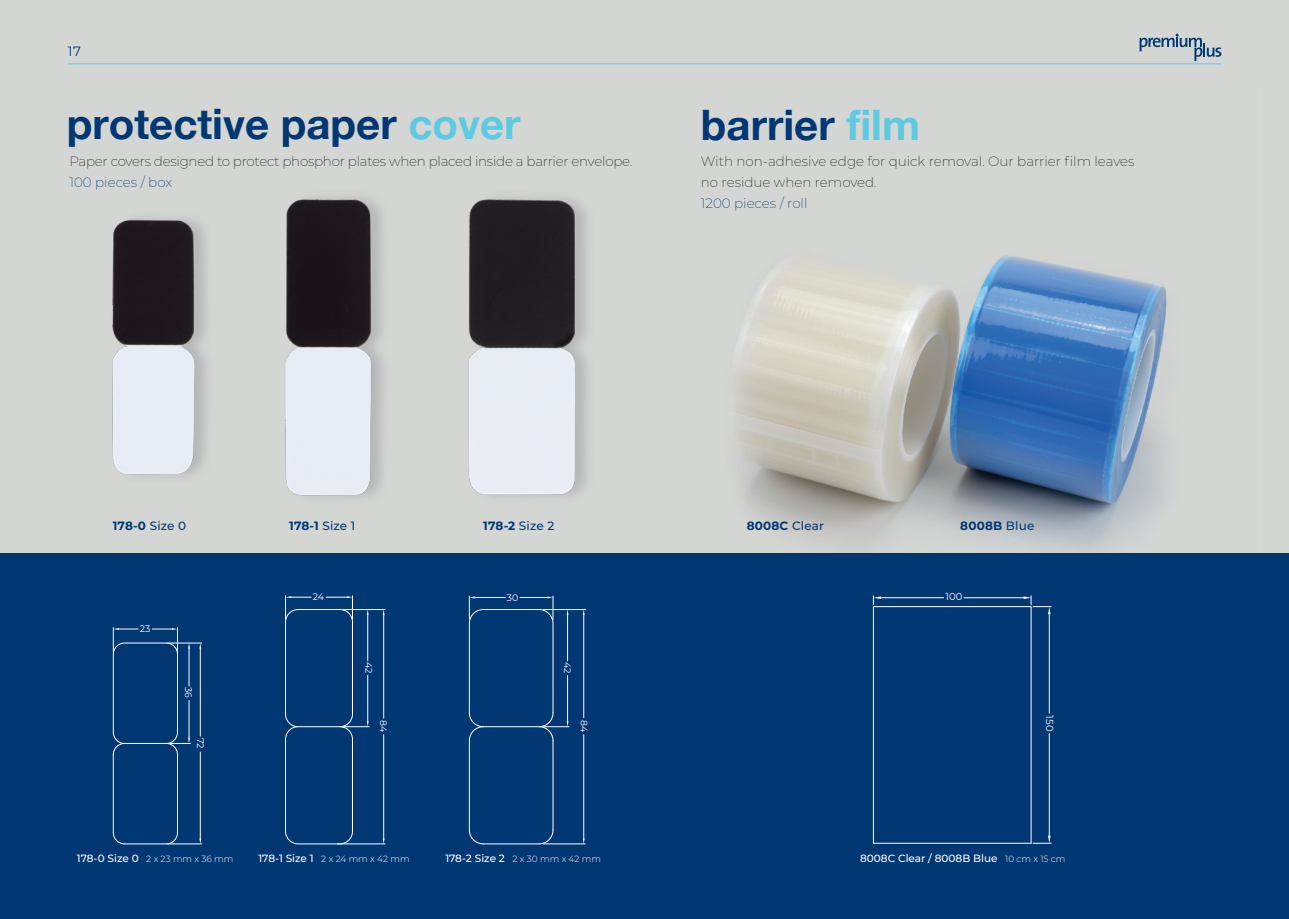
<style>
.page{position:relative;width:1289px;height:919px;background:#fff}
.page>*{position:absolute;margin:0;border:0;box-sizing:border-box;transform-origin:0 0}
.t1{font:700 42px "Helvetica Neue";color:#013874}
.t2{font:200 13.5px/21px "Montserrat";color:#231f20}
.t3{font:200 13.5px "Montserrat";letter-spacing:-.02em;color:#231f20}
.t4{font:200 13.5px "Montserrat";color:#013874}
.t5{font:13.5px "Montserrat";color:#013874}
.t6{font:700 12px "Montserrat";letter-spacing:.015em;color:#013874}
.t7{font:500 10.5px "Montserrat";color:#fff}
.t8{font:10.2px "Montserrat";color:#fff}
.t9{font:9.45px "Montserrat";color:#fff}
.t10{font:300 9px "Montserrat";color:#fff}
.s1{color:#5ecae1}
.s2{font-weight:500}
.s3{font-weight:500;font-size:10.5px}
.s4{font-weight:300;font-size:9px}
</style>
<div class="page">
<div style="left:0;top:0;width:1288px;height:918px;background:#d4d6d4"></div>
<img style="left:68px;top:197px;width:550px;height:357px">
<img style="left:647px;top:255px;width:613px;height:299px">
<div style="left:0;top:554px;width:1288px;height:364px;background:#013874"></div>
<hr style="left:177px;top:754px;width:1px;height:78px;background:#fff">
<svg style="left:166px;top:832px;width:12px;height:12px"></svg>
<hr style="left:113px;top:754px;width:1px;height:78px;background:#fff">
<hr style="left:124px;top:843px;width:42px;height:1px;background:#fff">
<svg style="left:112px;top:831px;width:13px;height:13px"></svg>
<hr style="left:168px;top:642px;width:34px;height:1px;background:#fff">
<hr style="left:168px;top:843px;width:34px;height:1px;background:#fff">
<hr style="left:200px;top:648px;width:1px;height:88px;background:#fff">
<hr style="left:200px;top:752px;width:1px;height:86px;background:#fff">
<svg style="left:112px;top:627px;width:78px;height:128px"></svg>
<hr style="left:337px;top:843px;width:48px;height:1px;background:#fff">
<hr style="left:343px;top:609px;width:42px;height:1px;background:#fff">
<hr style="left:383px;top:734px;width:1px;height:104px;background:#fff">
<hr style="left:383px;top:615px;width:1px;height:103px;background:#fff">
<svg style="left:285px;top:595px;width:84px;height:249px"></svg>
<div style="left:873px;top:606px;width:158px;height:237px;border:1px solid #fff"></div>
<hr style="left:1049px;top:614px;width:1px;height:99px;background:#fff">
<hr style="left:1049px;top:733px;width:1px;height:102px;background:#fff">
<svg style="left:1033px;top:835px;width:18px;height:8px"></svg>
<hr style="left:963px;top:597px;width:60px;height:1px;background:#fff">
<hr style="left:881px;top:597px;width:62px;height:1px;background:#fff">
<svg style="left:1023px;top:595px;width:28px;height:19px"></svg>
<svg style="left:873px;top:595px;width:8px;height:9px"></svg>
<hr style="left:552px;top:740px;width:1px;height:89px;background:#fff">
<svg style="left:539px;top:829px;width:15px;height:15px"></svg>
<hr style="left:469px;top:740px;width:1px;height:89px;background:#fff">
<hr style="left:483px;top:843px;width:56px;height:1px;background:#fff">
<svg style="left:468px;top:829px;width:16px;height:15px"></svg>
<hr style="left:543px;top:609px;width:43px;height:1px;background:#fff">
<hr style="left:543px;top:843px;width:42px;height:1px;background:#fff">
<hr style="left:583px;top:615px;width:1px;height:102px;background:#fff">
<hr style="left:583px;top:734px;width:1px;height:104px;background:#fff">
<svg style="left:468px;top:596px;width:101px;height:145px"></svg>
<hr style="left:68px;top:63px;width:1153px;height:1px;background:#5fcae2">
<svg style="left:1139px;top:33px;width:82px;height:28px"></svg>
<p class="t5" style="left:68px;top:42px;width:15px">17</p>
<h1 class="t1" style="left:67px;top:91px;width:455px">protective paper <span class="s1">cover</span></h1>
<h1 class="t1" style="left:701px;top:92px;width:221px">barrier <span class="s1">film</span></h1>
<p class="t2" style="left:701px;top:151px;width:435px">With non-adhesive edge for quick removal. Our barrier film leaves no residue when removed.</p>
<p class="t4" style="left:701px;top:194px;width:108px">1200 pieces / roll</p>
<p class="t3" style="left:69px;top:152px;width:564px">Paper covers designed to protect phosphor plates when placed inside a barrier envelope.</p>
<p class="t4" style="left:69px;top:173px;width:104px">100 pieces / box</p>
<p class="t6" style="left:113px;top:517px;width:75px">178-0 <span class="s2">Size 0</span></p>
<p class="t6" style="left:289px;top:517px;width:68px">178-1 <span class="s2">Size 1</span></p>
<p class="t6" style="left:483px;top:517px;width:73px">178-2 <span class="s2">Size 2</span></p>
<p class="t6" style="left:746px;top:517px;width:79px">8008C <span class="s2">Clear</span></p>
<p class="t6" style="left:960px;top:517px;width:76px">8008B <span class="s2">Blue</span></p>
<p class="t9" style="left:140px;top:622px;width:12px">23</p>
<p class="t9" style="left:195px;top:686px;width:13px;rotate:90deg">36</p>
<p class="t9" style="left:207px;top:737px;width:12px;rotate:90deg">72</p>
<p class="t9" style="left:313px;top:590px;width:13px">24</p>
<p class="t9" style="left:375px;top:661px;width:13px;rotate:90deg">42</p>
<p class="t9" style="left:390px;top:720px;width:14px;rotate:90deg">84</p>
<p class="t9" style="left:507px;top:591px;width:13px">30</p>
<p class="t9" style="left:574px;top:661px;width:13px;rotate:90deg">42</p>
<p class="t9" style="left:590px;top:720px;width:14px;rotate:90deg">84</p>
<p class="t10" style="left:77px;top:852px;width:158px"><span class="s3">178-0 Size 0</span> 2 x 23 mm x 36 mm</p>
<p class="t10" style="left:445px;top:852px;width:157px"><span class="s3">178-2 Size 2</span> 2 x 30 mm x 42 mm</p>
<p class="t10" style="left:258px;top:852px;width:153px"><span class="s3">178-1 Size 1</span> 2 x 24 mm x 42 mm</p>
<p class="t8" style="left:945px;top:589px;width:19px">100</p>
<p class="t8" style="left:1056px;top:715px;width:18px;rotate:90deg">150</p>
<p class="t7" style="left:860px;top:850px;width:207px">8008C Clear / 8008B Blue <span class="s4">10 cm x 15 cm</span></p>
</div>
